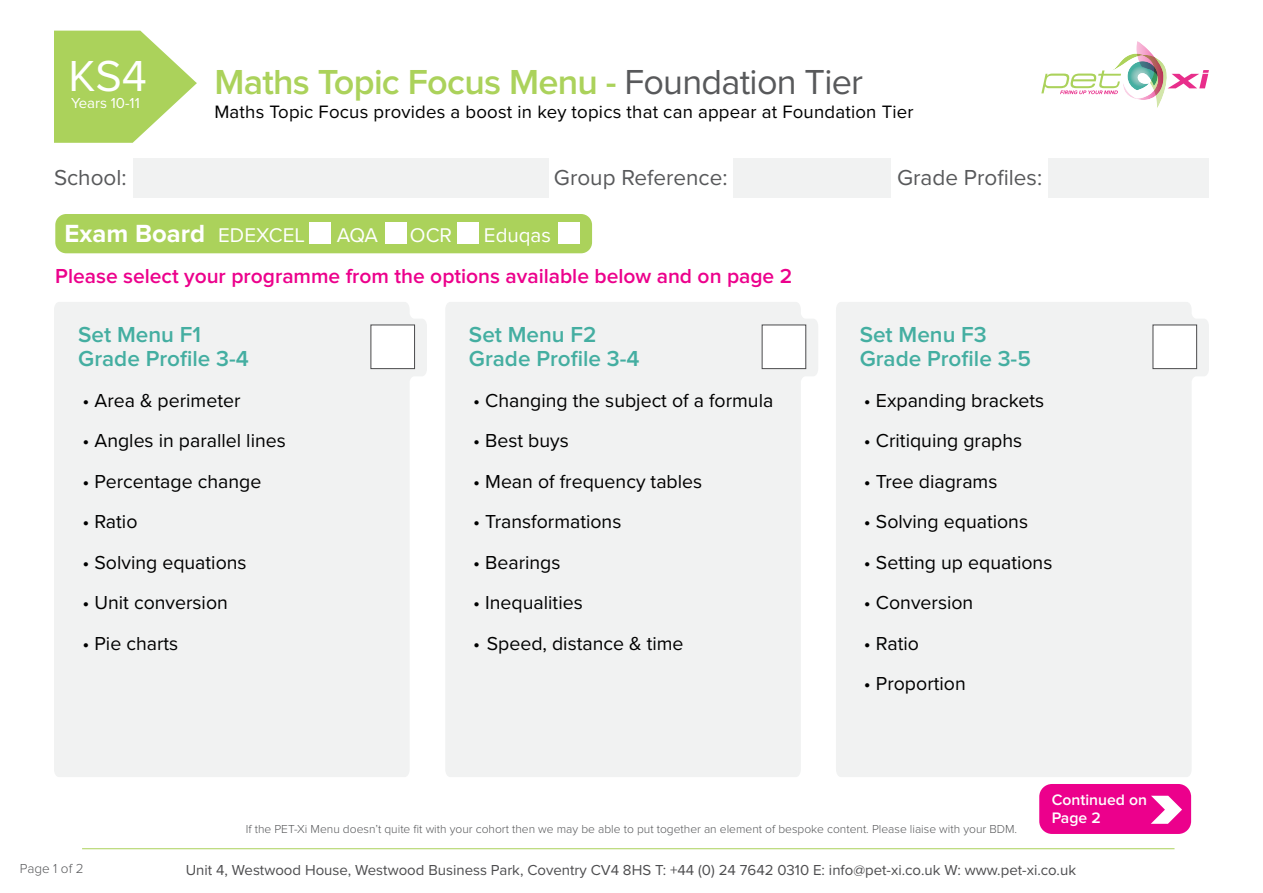
<style>
.page{position:relative;width:1263px;height:893px;background:#fff}
.page>*{position:absolute;margin:0;border:0;box-sizing:border-box;transform-origin:0 0}
.t1{font:45px "Proxima Nova";color:#fff}
.t2{font:600 36px "Proxima Nova";letter-spacing:-.02em;color:#abd25b}
.t3{font:700 25.65px "Proxima Nova";color:#fff}
.t4{font:600 22.5px/24px "Proxima Nova";color:#44aea1}
.t5{font:22.5px "Proxima Nova";color:#58595b}
.t6{font:600 21px "Proxima Nova";color:#ec008c}
.t7{font:20.55px "Proxima Nova";color:#fff}
.t8{font:19.5px "Proxima Nova";color:#000}
.t9{font:18.6px "Proxima Nova";letter-spacing:.01em;color:#000}
.t10{font:600 15.75px/18px "Proxima Nova";color:#fff}
.t11{font:15px "Proxima Nova";color:#4d4d4f}
.t12{font:15px "Proxima Nova";color:#fff}
.t13{font:300 13.5px "Proxima Nova";color:#58595b}
.t14{font:300 12px "Proxima Nova";color:#58595b}
.s1{font-weight:400;color:#58595b}
.s2{font-weight:400;font-size:20.55px}
</style>
<div class="page">
<div style="left:445px;top:302px;width:373px;height:475px;background:#f1f2f2"></div>
<div style="left:836px;top:302px;width:373px;height:475px;background:#f1f2f2"></div>
<hr style="left:82px;top:848px;width:1092px;height:1px;background:#abd25b">
<div style="left:55px;top:214px;width:537px;height:39px;background:#abd25b;border-radius:11px"></div>
<div style="left:54px;top:302px;width:373px;height:475px;background:#f1f2f2"></div>
<svg style="left:1041px;top:41px;width:168px;height:67px"></svg>
<svg style="left:54px;top:31px;width:143px;height:112px"></svg>
<div style="left:133px;top:158px;width:416px;height:40px;background:#f1f2f2"></div>
<div style="left:733px;top:158px;width:157px;height:40px;background:#f1f2f2"></div>
<div style="left:1049px;top:158px;width:160px;height:40px;background:#f1f2f2"></div>
<div style="left:309px;top:222px;width:22px;height:22px;background:#fff"></div>
<div style="left:385px;top:222px;width:22px;height:22px;background:#fff"></div>
<div style="left:457px;top:222px;width:22px;height:22px;background:#fff"></div>
<div style="left:558px;top:222px;width:22px;height:22px;background:#fff"></div>
<div style="left:371px;top:325px;width:44px;height:44px;background:#fff"></div>
<div style="left:370px;top:324px;width:45px;height:45px;border:1px solid #4d4d4f"></div>
<div style="left:762px;top:325px;width:44px;height:44px;background:#fff"></div>
<div style="left:762px;top:324px;width:44px;height:45px;border:1px solid #4d4d4f"></div>
<div style="left:1153px;top:325px;width:43px;height:44px;background:#fff"></div>
<div style="left:1152px;top:324px;width:45px;height:45px;border:1px solid #4d4d4f"></div>
<div style="left:1039px;top:784px;width:152px;height:50px;background:#ec008c;border-radius:13px"></div>
<svg style="left:1151px;top:796px;width:31px;height:28px"></svg>
<h1 class="t1" style="left:68px;top:57px;width:80px">KS4</h1>
<p class="t12" style="left:71px;top:97px;width:70px">Years 10-11</p>
<h2 class="t2" style="left:214px;top:67px;width:650px">Maths Topic Focus Menu - <span class="s1">Foundation Tier</span></h2>
<p class="t9" style="left:214px;top:104px;width:701px">Maths Topic Focus provides a boost in key topics that can appear at Foundation Tier</p>
<p class="t5" style="left:54px;top:168px;width:74px">School:</p>
<p class="t5" style="left:554px;top:168px;width:175px">Group Reference:</p>
<p class="t5" style="left:897px;top:168px;width:147px">Grade Profiles:</p>
<h3 class="t3" style="left:65px;top:222px;width:242px">Exam Board <span class="s2">EDEXCEL</span></h3>
<p class="t7" style="left:337px;top:226px;width:43px">AQA</p>
<p class="t7" style="left:410px;top:226px;width:44px">OCR</p>
<p class="t7" style="left:484px;top:226px;width:69px">Eduqas</p>
<p class="t6" style="left:55px;top:267px;width:738px">Please select your programme from the options available below and on page 2</p>
<p class="t4" style="left:78px;top:324px;width:172px">Set Menu F1<br>Grade Profile 3-4</p>
<p class="t8" style="left:82px;top:392px;width:159px">• Area &amp; perimeter</p>
<p class="t8" style="left:82px;top:433px;width:205px">• Angles in parallel lines</p>
<p class="t8" style="left:82px;top:473px;width:180px">• Percentage change</p>
<p class="t8" style="left:82px;top:514px;width:57px">• Ratio</p>
<p class="t8" style="left:82px;top:554px;width:166px">• Solving equations</p>
<p class="t8" style="left:82px;top:595px;width:147px">• Unit conversion</p>
<p class="t8" style="left:82px;top:635px;width:97px">• Pie charts</p>
<p class="t4" style="left:469px;top:324px;width:172px">Set Menu F2<br>Grade Profile 3-4</p>
<p class="t8" style="left:473px;top:392px;width:302px">• Changing the subject of a formula</p>
<p class="t8" style="left:473px;top:433px;width:97px">• Best buys</p>
<p class="t8" style="left:473px;top:473px;width:231px">• Mean of frequency tables</p>
<p class="t8" style="left:473px;top:514px;width:150px">• Transformations</p>
<p class="t8" style="left:473px;top:554px;width:89px">• Bearings</p>
<p class="t8" style="left:473px;top:595px;width:111px">• Inequalities</p>
<p class="t8" style="left:473px;top:635px;width:212px">• Speed, distance &amp; time</p>
<p class="t4" style="left:860px;top:324px;width:173px">Set Menu F3<br>Grade Profile 3-5</p>
<p class="t8" style="left:864px;top:392px;width:182px">• Expanding brackets</p>
<p class="t8" style="left:864px;top:433px;width:160px">• Critiquing graphs</p>
<p class="t8" style="left:864px;top:473px;width:135px">• Tree diagrams</p>
<p class="t8" style="left:864px;top:514px;width:166px">• Solving equations</p>
<p class="t8" style="left:864px;top:554px;width:190px">• Setting up equations</p>
<p class="t8" style="left:864px;top:595px;width:111px">• Conversion</p>
<p class="t8" style="left:864px;top:635px;width:57px">• Ratio</p>
<p class="t8" style="left:864px;top:676px;width:103px">• Proportion</p>
<p class="t13" style="left:20px;top:863px;width:65px">Page 1 of 2</p>
<p class="t14" style="left:246px;top:824px;width:773px">If the PET-Xi Menu doesn’t quite fit with your cohort then we may be able to put together an element of bespoke content. Please liaise with your BDM.</p>
<p class="t10" style="left:1052px;top:791px;width:97px">Continued on<br>Page 2</p>
<p class="t11" style="left:186px;top:863px;width:892px">Unit 4, Westwood House, Westwood Business Park, Coventry CV4 8HS T: +44 (0) 24 7642 0310 E: info@pet-xi.co.uk W: www.pet-xi.co.uk</p>
</div>
